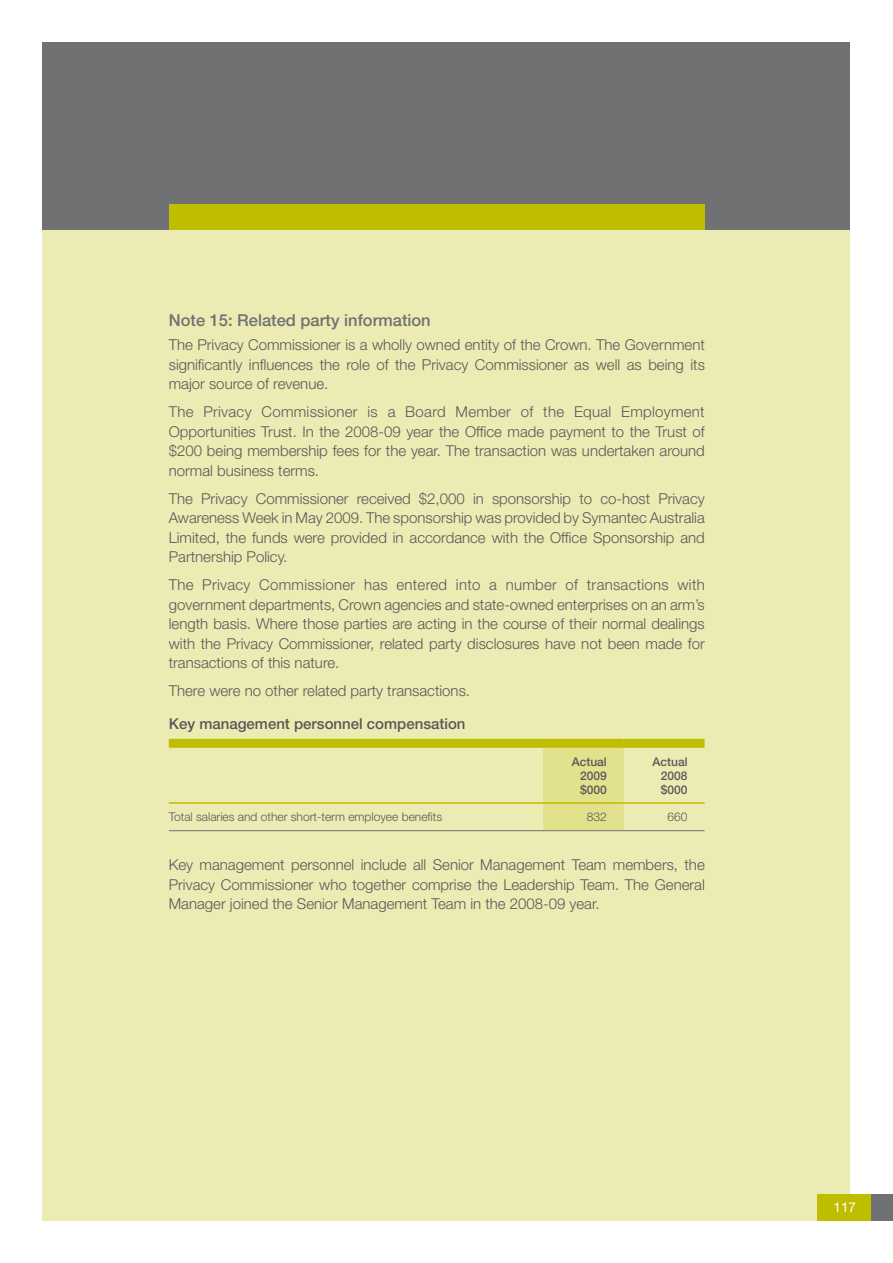
<style>
.page{position:relative;width:893px;height:1263px;background:#fff}
.page>*{position:absolute;margin:0;border:0;box-sizing:border-box;transform-origin:0 0}
.t1{font:500 16.5px "Helvetica Neue LT Std";color:#707173}
.t2{font:300 15px/19.5px "Helvetica Neue LT Std";color:#58585a;text-align:justify}
.t3{font:500 15px "Helvetica Neue LT Std";color:#58585a}
.t4{font:13.5px "Helvetica Neue LT Std";color:#fff}
.t5{font:300 12px "Helvetica Neue LT Std";color:#58585a}
.t6{font:500 12px/14.4px "Helvetica Neue LT Std";color:#58585a;text-align:justify}
</style>
<div class="page">
<div style="left:43px;top:230px;width:807px;height:990px;background:#ecebb3"></div>
<div style="left:817px;top:1194px;width:68px;height:26px;background:#bfbd00"></div>
<div style="left:872px;top:1194px;width:21px;height:26px;background:#707173"></div>
<div style="left:43px;top:43px;width:807px;height:187px;background:#707173"></div>
<div style="left:169px;top:204px;width:536px;height:26px;background:#bfbd00"></div>
<div style="left:543px;top:748px;width:81px;height:82px;background:#e2e18c"></div>
<hr style="left:169px;top:830px;width:374px;height:1px;background:#707173">
<hr style="left:543px;top:830px;width:81px;height:1px;background:#707173">
<hr style="left:624px;top:830px;width:81px;height:1px;background:#707173">
<div style="left:169px;top:739px;width:374px;height:9px;background:#bfbd00"></div>
<div style="left:543px;top:739px;width:81px;height:9px;background:#bfbd00"></div>
<div style="left:624px;top:739px;width:81px;height:9px;background:#bfbd00"></div>
<hr style="left:169px;top:802px;width:374px;height:2px;background:#bfbd00">
<hr style="left:543px;top:802px;width:81px;height:2px;background:#bfbd00">
<hr style="left:624px;top:802px;width:81px;height:2px;background:#bfbd00">
<p class="t1" style="left:169px;top:311px;width:263px">Note 15: Related party information</p>
<p class="t2" style="left:169px;top:335px;width:538px">The Privacy Commissioner is a wholly owned entity of the Crown. The Government significantly influences the role of the Privacy Commissioner as well as being its major source of revenue.</p>
<p class="t2" style="left:169px;top:402px;width:537px">The Privacy Commissioner is a Board Member of the Equal Employment Opportunities Trust. In the 2008-09 year the Office made payment to the Trust of $200 being membership fees for the year. The transaction was undertaken around normal business terms.</p>
<p class="t2" style="left:169px;top:488px;width:537px">The Privacy Commissioner received $2,000 in sponsorship to co-host Privacy Awareness Week in May 2009. The sponsorship was provided by Symantec Australia Limited, the funds were provided in accordance with the Office Sponsorship and Partnership Policy.</p>
<p class="t2" style="left:169px;top:575px;width:537px">The Privacy Commissioner has entered into a number of transactions with government departments, Crown agencies and state-owned enterprises on an arm’s length basis. Where those parties are acting in the course of their normal dealings with the Privacy Commissioner, related party disclosures have not been made for transactions of this nature.</p>
<p class="t2" style="left:169px;top:681px;width:303px">There were no other related party transactions.</p>
<p class="t3" style="left:169px;top:714px;width:298px">Key management personnel compensation</p>
<p class="t6" style="left:580px;top:754px;width:28px;text-indent:-8px">Actual 2009 $000</p>
<p class="t6" style="left:661px;top:754px;width:28px;text-indent:-8px">Actual 2008 $000</p>
<p class="t5" style="left:169px;top:809px;width:275px">Total salaries and other short-term employee benefits</p>
<p class="t5" style="left:587px;top:809px;width:22px">832</p>
<p class="t5" style="left:668px;top:809px;width:22px">660</p>
<p class="t2" style="left:169px;top:855px;width:537px">Key management personnel include all Senior Management Team members, the Privacy Commissioner who together comprise the Leadership Team. The General Manager joined the Senior Management Team in the 2008-09 year.</p>
<p class="t4" style="left:833px;top:1199px;width:24px">117</p>
</div>
